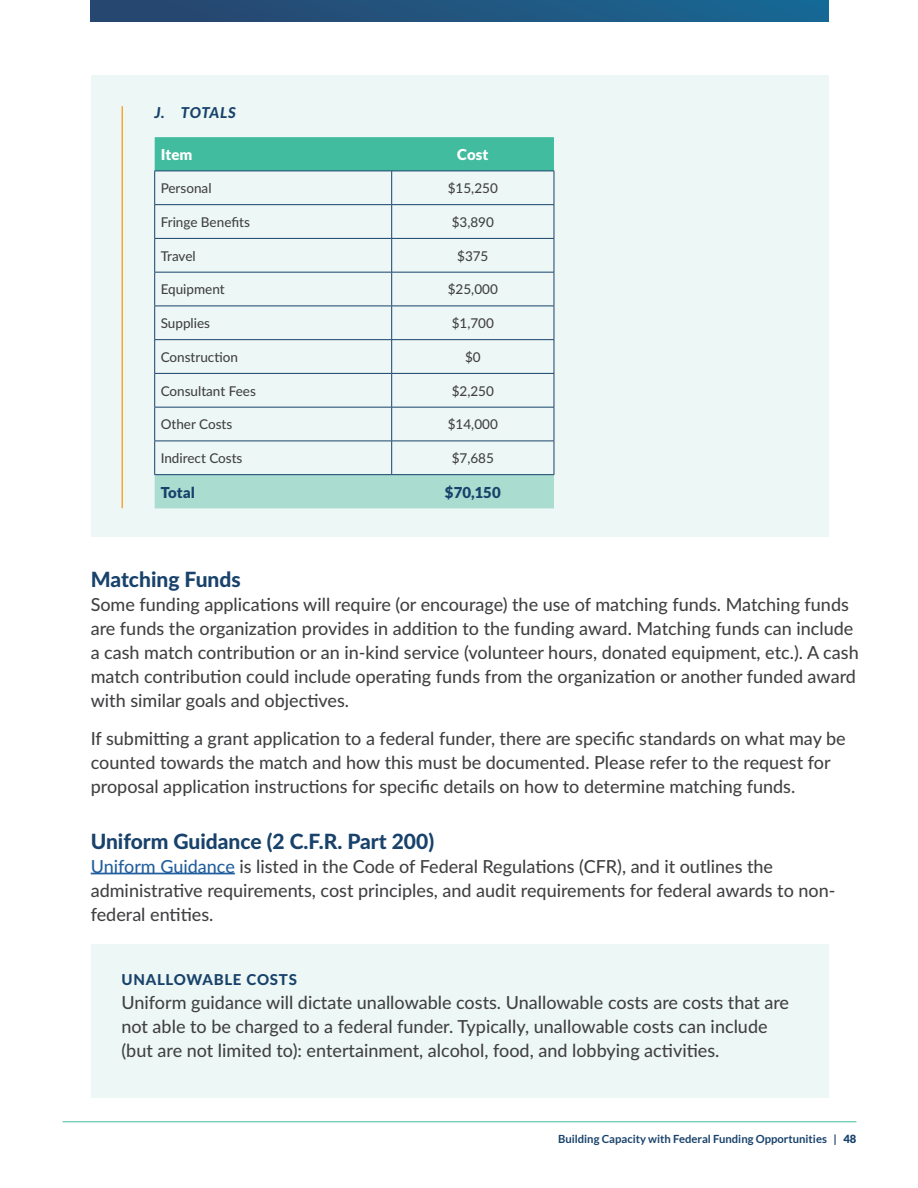
<style>
.page{position:relative;width:918px;height:1188px;background:#fff}
.page>*{position:absolute;margin:0;border:0;box-sizing:border-box;transform-origin:0 0}
.t1{font:800 21px "Lato";color:#18426b}
.t2{font:500 18px/24px "Lato";color:#414042}
.t3{font:800 15px "Lato";letter-spacing:.05em;color:#18426b}
.t4{font:900 15px "Lato";color:#18426b}
.t5{font:italic 800 15px "Lato";letter-spacing:.035em;color:#18426b}
.t6{font:900 15px "Lato";color:#fff}
.t7{font:500 13.5px "Lato";color:#414042}
.t8{font:700 11.25px "Lato";color:#18426b}
.t9{font:900 11.25px "Lato";color:#18426b}
.s1{color:#215e9e}
</style>
<div class="page">
<div style="left:91px;top:0;width:737px;height:21px;background:linear-gradient(to right,#29436b,#186894)"></div>
<hr style="left:63px;top:1121px;width:793px;height:1px;background:#42bc9e">
<div style="left:91px;top:76px;width:737px;height:461px;background:#edf7f5"></div>
<div style="left:91px;top:944px;width:737px;height:154px;background:#edf7f5"></div>
<hr style="left:122px;top:107px;width:1px;height:401px;background:#faa533">
<div style="left:155px;top:137px;width:399px;height:34px;background:#42bc9e"></div>
<div style="left:155px;top:475px;width:399px;height:33px;background:#aadcd0"></div>
<hr style="left:154px;top:171px;width:238px;height:1px;background:#18426b">
<hr style="left:154px;top:171px;width:1px;height:33px;background:#18426b">
<hr style="left:392px;top:171px;width:162px;height:1px;background:#18426b">
<hr style="left:391px;top:171px;width:1px;height:33px;background:#18426b">
<hr style="left:554px;top:171px;width:1px;height:33px;background:#18426b">
<hr style="left:154px;top:204px;width:238px;height:1px;background:#18426b">
<hr style="left:154px;top:205px;width:1px;height:33px;background:#18426b">
<hr style="left:392px;top:204px;width:162px;height:1px;background:#18426b">
<hr style="left:391px;top:205px;width:1px;height:33px;background:#18426b">
<hr style="left:554px;top:205px;width:1px;height:33px;background:#18426b">
<hr style="left:154px;top:238px;width:238px;height:1px;background:#18426b">
<hr style="left:154px;top:239px;width:1px;height:33px;background:#18426b">
<hr style="left:392px;top:238px;width:162px;height:1px;background:#18426b">
<hr style="left:391px;top:239px;width:1px;height:33px;background:#18426b">
<hr style="left:554px;top:239px;width:1px;height:33px;background:#18426b">
<hr style="left:154px;top:272px;width:238px;height:1px;background:#18426b">
<hr style="left:154px;top:272px;width:1px;height:34px;background:#18426b">
<hr style="left:392px;top:272px;width:162px;height:1px;background:#18426b">
<hr style="left:391px;top:272px;width:1px;height:34px;background:#18426b">
<hr style="left:554px;top:272px;width:1px;height:34px;background:#18426b">
<hr style="left:154px;top:306px;width:238px;height:1px;background:#18426b">
<hr style="left:154px;top:306px;width:1px;height:33px;background:#18426b">
<hr style="left:392px;top:306px;width:162px;height:1px;background:#18426b">
<hr style="left:391px;top:306px;width:1px;height:33px;background:#18426b">
<hr style="left:554px;top:306px;width:1px;height:33px;background:#18426b">
<hr style="left:154px;top:339px;width:238px;height:1px;background:#18426b">
<hr style="left:154px;top:340px;width:1px;height:33px;background:#18426b">
<hr style="left:392px;top:339px;width:162px;height:1px;background:#18426b">
<hr style="left:391px;top:340px;width:1px;height:33px;background:#18426b">
<hr style="left:554px;top:340px;width:1px;height:33px;background:#18426b">
<hr style="left:154px;top:373px;width:238px;height:1px;background:#18426b">
<hr style="left:154px;top:374px;width:1px;height:33px;background:#18426b">
<hr style="left:392px;top:373px;width:162px;height:1px;background:#18426b">
<hr style="left:391px;top:374px;width:1px;height:33px;background:#18426b">
<hr style="left:554px;top:374px;width:1px;height:33px;background:#18426b">
<hr style="left:154px;top:407px;width:238px;height:1px;background:#18426b">
<hr style="left:154px;top:407px;width:1px;height:34px;background:#18426b">
<hr style="left:392px;top:407px;width:162px;height:1px;background:#18426b">
<hr style="left:391px;top:407px;width:1px;height:34px;background:#18426b">
<hr style="left:554px;top:407px;width:1px;height:34px;background:#18426b">
<hr style="left:154px;top:441px;width:238px;height:1px;background:#18426b">
<hr style="left:154px;top:441px;width:1px;height:33px;background:#18426b">
<hr style="left:392px;top:441px;width:162px;height:1px;background:#18426b">
<hr style="left:391px;top:441px;width:1px;height:33px;background:#18426b">
<hr style="left:554px;top:441px;width:1px;height:33px;background:#18426b">
<hr style="left:154px;top:474px;width:238px;height:1px;background:#18426b">
<hr style="left:392px;top:474px;width:162px;height:1px;background:#18426b">
<hr style="left:91px;top:873px;width:144px;height:1px;background:#215e9e">
<h4 class="t5" style="left:154px;top:101px;width:83px">J. TOTALS</h4>
<p class="t6" style="left:161px;top:146px;width:33px">Item</p>
<p class="t6" style="left:457px;top:146px;width:33px">Cost</p>
<p class="t7" style="left:161px;top:179px;width:52px">Personal</p>
<p class="t7" style="left:448px;top:179px;width:52px">$15,250</p>
<p class="t7" style="left:161px;top:212px;width:91px">Fringe Benefits</p>
<p class="t7" style="left:452px;top:212px;width:44px">$3,890</p>
<p class="t7" style="left:161px;top:246px;width:37px">Travel</p>
<p class="t7" style="left:457px;top:246px;width:33px">$375</p>
<p class="t7" style="left:161px;top:280px;width:66px">Equipment</p>
<p class="t7" style="left:448px;top:280px;width:52px">$25,000</p>
<p class="t7" style="left:161px;top:314px;width:51px">Supplies</p>
<p class="t7" style="left:452px;top:314px;width:44px">$1,700</p>
<p class="t7" style="left:161px;top:347px;width:79px">Construction</p>
<p class="t7" style="left:465px;top:347px;width:17px">$0</p>
<p class="t7" style="left:161px;top:381px;width:97px">Consultant Fees</p>
<p class="t7" style="left:452px;top:381px;width:44px">$2,250</p>
<p class="t7" style="left:161px;top:415px;width:73px">Other Costs</p>
<p class="t7" style="left:448px;top:415px;width:52px">$14,000</p>
<p class="t7" style="left:161px;top:449px;width:83px">Indirect Costs</p>
<p class="t7" style="left:452px;top:449px;width:44px">$7,685</p>
<p class="t4" style="left:161px;top:483px;width:36px">Total</p>
<p class="t4" style="left:445px;top:483px;width:57px">$70,150</p>
<h3 class="t1" style="left:91px;top:564px;width:152px">Matching Funds</h3>
<p class="t2" style="left:91px;top:592px;width:770px">Some funding applications will require (or encourage) the use of matching funds. Matching funds are funds the organization provides in addition to the funding award. Matching funds can include a cash match contribution or an in-kind service (volunteer hours, donated equipment, etc.). A cash match contribution could include operating funds from the organization or another funded award with similar goals and objectives.</p>
<p class="t2" style="left:91px;top:725px;width:757px">If submitting a grant application to a federal funder, there are specific standards on what may be counted towards the match and how this must be documented. Please refer to the request for proposal application instructions for specific details on how to determine matching funds.</p>
<h3 class="t1" style="left:91px;top:825px;width:345px">Uniform Guidance (2 C.F.R. Part 200)</h3>
<p class="t2" style="left:91px;top:853px;width:746px"><span class="s1">Uniform Guidance</span> is listed in the Code of Federal Regulations (CFR), and it outlines the administrative requirements, cost principles, and audit requirements for federal awards to non&shy;federal entities.</p>
<h4 class="t3" style="left:122px;top:968px;width:177px">UNALLOWABLE COSTS</h4>
<p class="t2" style="left:122px;top:989px;width:669px">Uniform guidance will dictate unallowable costs. Unallowable costs are costs that are not able to be charged to a federal funder. Typically, unallowable costs can include (but are not limited to): entertainment, alcohol, food, and lobbying activities.</p>
<p class="t8" style="left:558px;top:1133px;width:280px">Building Capacity with Federal Funding Opportunities |</p>
<p class="t9" style="left:843px;top:1132px;width:15px">48</p>
</div>
